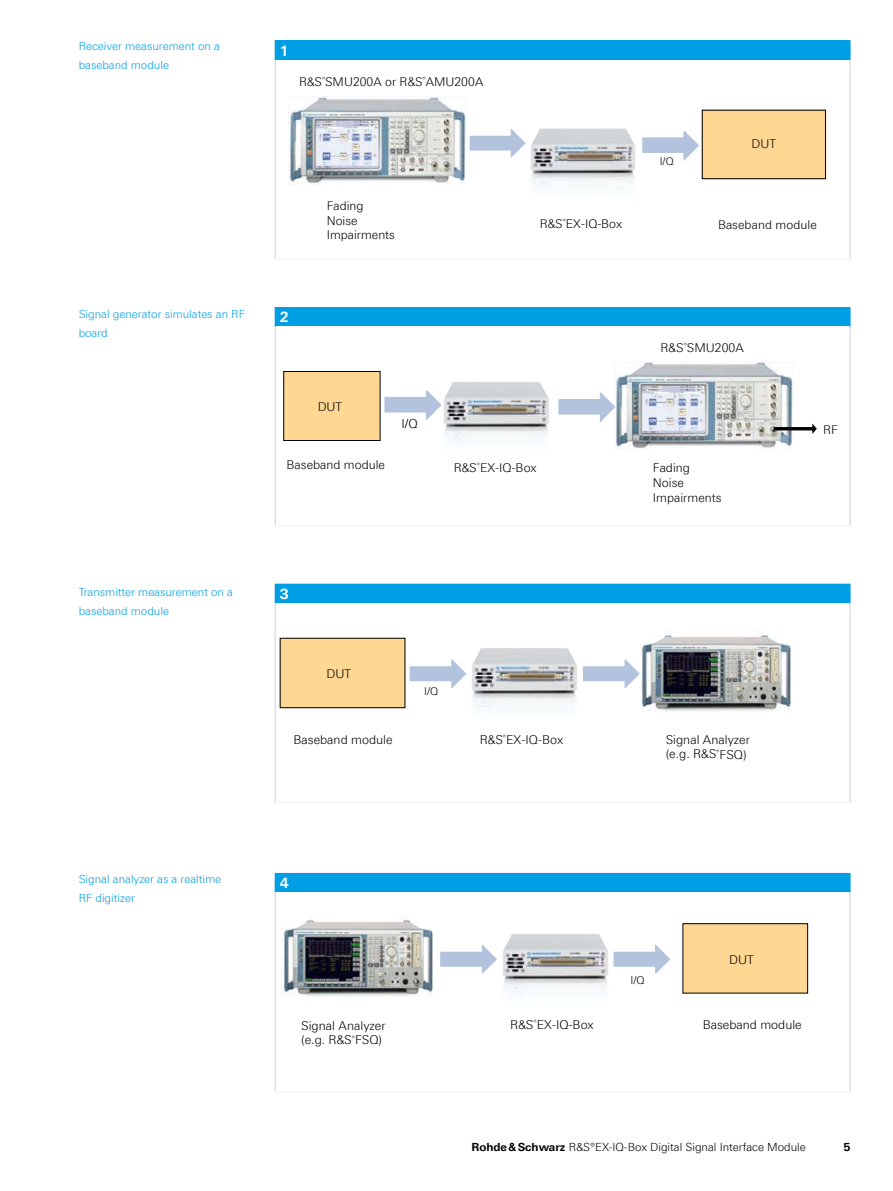
<style>
.page{position:relative;width:893px;height:1191px;background:#fff}
.page>*{position:absolute;margin:0;border:0;box-sizing:border-box;transform-origin:0 0}
.t1{font:700 14.25px "Linotype Univers 630";color:#fff}
.t2{font:300 12.45px "Linotype Univers 330";color:#000}
.t3{font:300 12.3px/14.7px "Linotype Univers 330";color:#000}
.t4{font:300 12.15px/14.9px "Linotype Univers 330";color:#000}
.t5{font:300 11.25px/19.2px "Linotype Univers 330";color:#009ee3}
.t6{font:300 11.25px "Linotype Univers 330";color:#000}
.t7{font:700 11.25px "Linotype Univers 630";color:#000}
.t8{font:300 10.8px "Linotype Univers 330";color:#000}
.t9{font:300 10.65px "Linotype Univers 330";color:#000}
.s1{font-family:"Linotype Univers 630";font-weight:700}
</style>
<div class="page">
<div style="left:275px;top:873px;width:575px;height:19px;background:#009ee3"></div>
<svg style="left:850px;top:873px;width:1px;height:19px"></svg>
<hr style="left:275px;top:892px;width:1px;height:199px;background:#cdd3d7">
<hr style="left:850px;top:892px;width:1px;height:199px;background:#cdd3d7">
<hr style="left:275px;top:1091px;width:575px;height:1px;background:#eef0f2">
<div style="left:275px;top:308px;width:575px;height:19px;background:#009ee3"></div>
<hr style="left:275px;top:307px;width:575px;height:1px;background:#009ee3">
<svg style="left:850px;top:308px;width:1px;height:19px"></svg>
<hr style="left:275px;top:327px;width:1px;height:199px;background:#cdd3d7">
<hr style="left:850px;top:327px;width:1px;height:199px;background:#cdd3d7">
<hr style="left:275px;top:526px;width:575px;height:1px;background:#eef0f2">
<div style="left:275px;top:584px;width:575px;height:19px;background:#009ee3"></div>
<svg style="left:850px;top:584px;width:1px;height:19px"></svg>
<hr style="left:275px;top:603px;width:1px;height:199px;background:#cdd3d7">
<hr style="left:850px;top:603px;width:1px;height:199px;background:#cdd3d7">
<hr style="left:275px;top:802px;width:575px;height:1px;background:#eef0f2">
<img style="left:614px;top:361px;width:179px;height:88px">
<svg style="left:384px;top:390px;width:43px;height:31px"></svg>
<svg style="left:566px;top:391px;width:51px;height:34px"></svg>
<div style="left:284px;top:371px;width:96px;height:69px;background:#fed793"></div>
<div style="left:283px;top:371px;width:98px;height:70px;border:1px solid #020203"></div>
<svg style="left:774px;top:423px;width:43px;height:11px"></svg>
<img style="left:427px;top:382px;width:139px;height:61px">
<svg style="left:595px;top:659px;width:45px;height:29px"></svg>
<svg style="left:409px;top:659px;width:46px;height:29px"></svg>
<div style="left:280px;top:638px;width:125px;height:69px;background:#fed793"></div>
<div style="left:280px;top:638px;width:125px;height:70px;border:1px solid #020203"></div>
<img style="left:640px;top:632px;width:151px;height:80px">
<img style="left:455px;top:648px;width:140px;height:62px">
<svg style="left:625px;top:945px;width:45px;height:29px"></svg>
<svg style="left:440px;top:945px;width:45px;height:29px"></svg>
<div style="left:683px;top:923px;width:125px;height:70px;background:#fed793"></div>
<div style="left:682px;top:923px;width:126px;height:70px;border:1px solid #000"></div>
<img style="left:282px;top:917px;width:151px;height:80px">
<img style="left:485px;top:934px;width:140px;height:61px">
<div style="left:275px;top:41px;width:575px;height:19px;background:#009ee3"></div>
<hr style="left:275px;top:40px;width:575px;height:1px;background:#009ee3">
<svg style="left:850px;top:41px;width:1px;height:19px"></svg>
<hr style="left:275px;top:60px;width:1px;height:199px;background:#cdd3d7">
<hr style="left:850px;top:60px;width:1px;height:199px;background:#cdd3d7">
<hr style="left:275px;top:259px;width:575px;height:1px;background:#eef0f2">
<img style="left:288px;top:96px;width:178px;height:88px">
<svg style="left:469px;top:129px;width:45px;height:29px"></svg>
<svg style="left:652px;top:131px;width:47px;height:30px"></svg>
<div style="left:702px;top:110px;width:123px;height:69px;background:#fed793"></div>
<div style="left:701px;top:109px;width:125px;height:70px;border:2px solid #fed793"></div>
<div style="left:702px;top:110px;width:124px;height:69px;border:1px solid #020203"></div>
<img style="left:514px;top:128px;width:138px;height:60px">
<p class="t5" style="left:79px;top:36px;width:143px">Receiver measurement on a baseband module</p>
<p class="t1" style="left:280px;top:42px;width:10px">1</p>
<p class="t4" style="left:299px;top:74px;width:186px">R&amp;S<sup>®</sup>SMU200A or R&amp;S<sup>®</sup>AMU200A</p>
<p class="t4" style="left:752px;top:136px;width:26px">DUT</p>
<p class="t9" style="left:660px;top:155px;width:15px">I/Q</p>
<p class="t4" style="left:327px;top:198px;width:70px">Fading<br>Noise<br>Impairments</p>
<p class="t4" style="left:540px;top:216px;width:84px">R&amp;S<sup>®</sup>EX-IQ-Box</p>
<p class="t4" style="left:718px;top:217px;width:100px">Baseband module</p>
<p class="t5" style="left:79px;top:304px;width:168px">Signal generator simulates an RF board</p>
<p class="t1" style="left:280px;top:309px;width:10px">2</p>
<p class="t4" style="left:661px;top:340px;width:85px">R&amp;S<sup>®</sup>SMU200A</p>
<p class="t4" style="left:318px;top:399px;width:26px">DUT</p>
<p class="t2" style="left:401px;top:416px;width:18px">I/Q</p>
<p class="t4" style="left:823px;top:422px;width:16px">RF</p>
<p class="t4" style="left:287px;top:457px;width:100px">Baseband module</p>
<p class="t4" style="left:454px;top:460px;width:84px">R&amp;S<sup>®</sup>EX-IQ-Box</p>
<p class="t4" style="left:653px;top:460px;width:70px">Fading<br>Noise<br>Impairments</p>
<p class="t5" style="left:79px;top:582px;width:156px">Transmitter measurement on a baseband module</p>
<p class="t1" style="left:280px;top:585px;width:10px">3</p>
<p class="t3" style="left:327px;top:666px;width:26px">DUT</p>
<p class="t8" style="left:424px;top:685px;width:16px">I/Q</p>
<p class="t3" style="left:293px;top:731px;width:101px">Baseband module</p>
<p class="t3" style="left:480px;top:731px;width:85px">R&amp;S<sup>®</sup>EX-IQ-Box</p>
<p class="t3" style="left:666px;top:732px;width:86px">Signal Analyzer (e.g. R&amp;S<sup>®</sup>FSQ)</p>
<p class="t5" style="left:79px;top:869px;width:144px">Signal analyzer as a realtime<br>RF digitizer</p>
<p class="t1" style="left:280px;top:874px;width:10px">4</p>
<p class="t3" style="left:301px;top:1017px;width:86px">Signal Analyzer (e.g. R&amp;S<sup>®</sup>FSQ)</p>
<p class="t3" style="left:510px;top:1017px;width:85px">R&amp;S<sup>®</sup>EX-IQ-Box</p>
<p class="t8" style="left:630px;top:974px;width:16px">I/Q</p>
<p class="t3" style="left:729px;top:951px;width:26px">DUT</p>
<p class="t3" style="left:703px;top:1017px;width:101px">Baseband module</p>
<p class="t6" style="left:471px;top:1140px;width:336px"><span class="s1">Rohde&amp;Schwarz</span> R&amp;S®EX-IQ-Box Digital Signal Interface Module</p>
<p class="t7" style="left:843px;top:1139px;width:9px">5</p>
</div>
